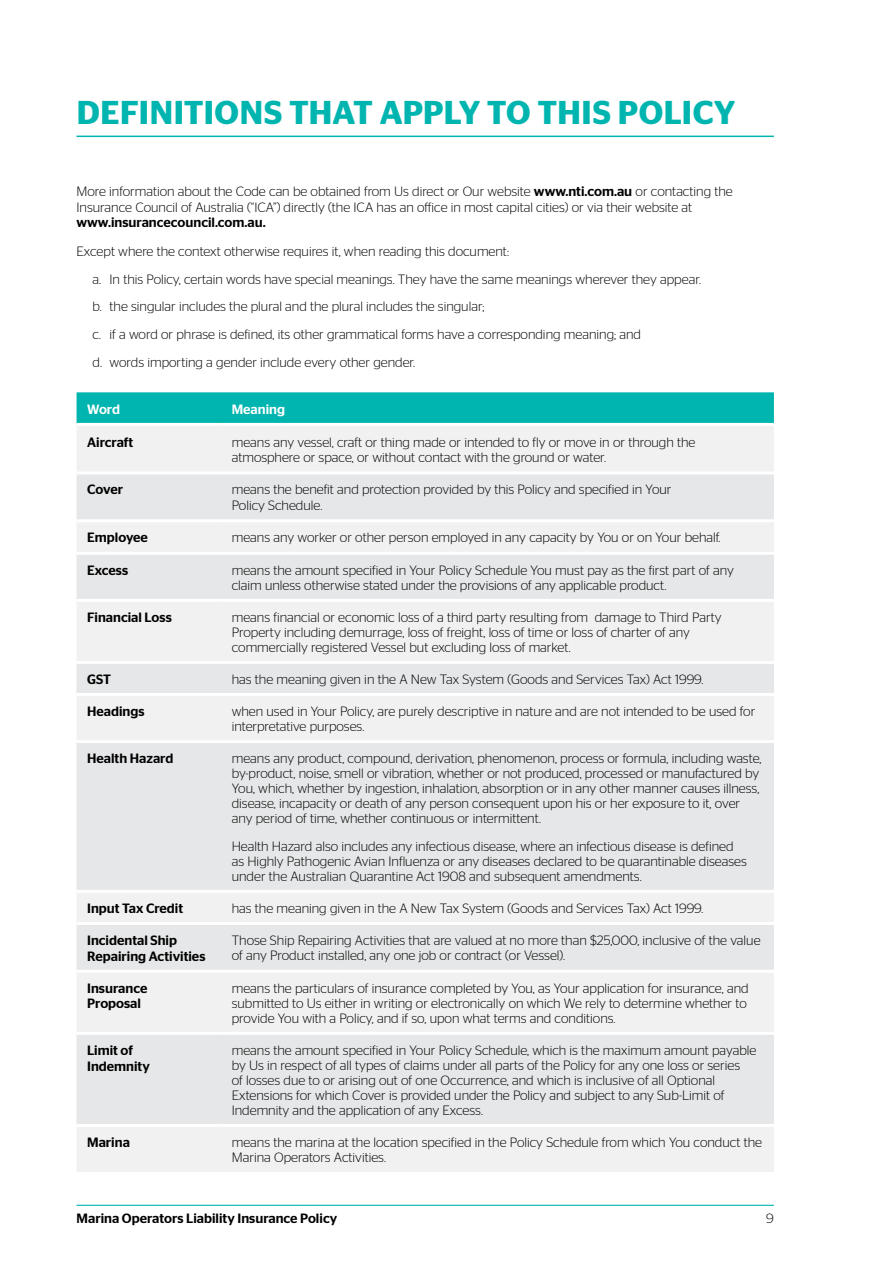
<style>
.page{position:relative;width:893px;height:1263px;background:#fff}
.page>*{position:absolute;margin:0;border:0;box-sizing:border-box;transform-origin:0 0}
.t1{font:600 33px "Stag Sans";letter-spacing:.01em;color:#00b5af}
.t2{font:300 13.5px/15px "Stag Sans";color:#000}
.t3{font:500 13.5px/15.8px "Stag Sans";color:#000}
.t4{font:500 13.5px "Stag Sans";color:#fff}
.s1{font-weight:500}
</style>
<div class="page">
<hr style="left:77px;top:1205px;width:697px;height:1px;background:#00b5af">
<hr style="left:77px;top:136px;width:697px;height:1px;background:#00b5af">
<div style="left:77px;top:392px;width:697px;height:31px;background:#00b5af"></div>
<div style="left:77px;top:426px;width:697px;height:746px;background:#f1f1f2"></div>
<svg style="left:77px;top:474px;width:697px;height:650px;fill:#e6e7e8"></svg>
<hr style="left:77px;top:552px;width:144px;height:3px;background:#fff">
<hr style="left:221px;top:552px;width:553px;height:3px;background:#fff">
<hr style="left:77px;top:471px;width:144px;height:3px;background:#fff">
<hr style="left:221px;top:471px;width:553px;height:3px;background:#fff">
<hr style="left:77px;top:519px;width:144px;height:3px;background:#fff">
<hr style="left:221px;top:519px;width:553px;height:3px;background:#fff">
<hr style="left:77px;top:599px;width:144px;height:3px;background:#fff">
<hr style="left:221px;top:599px;width:553px;height:3px;background:#fff">
<hr style="left:77px;top:661px;width:144px;height:3px;background:#fff">
<hr style="left:221px;top:661px;width:553px;height:3px;background:#fff">
<hr style="left:77px;top:693px;width:144px;height:3px;background:#fff">
<hr style="left:221px;top:693px;width:553px;height:3px;background:#fff">
<hr style="left:77px;top:740px;width:144px;height:3px;background:#fff">
<hr style="left:221px;top:740px;width:553px;height:3px;background:#fff">
<hr style="left:77px;top:890px;width:144px;height:3px;background:#fff">
<hr style="left:221px;top:890px;width:553px;height:3px;background:#fff">
<hr style="left:221px;top:922px;width:553px;height:3px;background:#fff">
<hr style="left:221px;top:970px;width:553px;height:3px;background:#fff">
<hr style="left:77px;top:1032px;width:144px;height:3px;background:#fff">
<hr style="left:221px;top:1032px;width:553px;height:3px;background:#fff">
<hr style="left:77px;top:1124px;width:144px;height:3px;background:#fff">
<hr style="left:221px;top:1124px;width:553px;height:3px;background:#fff">
<hr style="left:77px;top:922px;width:144px;height:3px;background:#fff">
<hr style="left:77px;top:970px;width:144px;height:3px;background:#fff">
<h1 class="t1" style="left:77px;top:93px;width:660px">DEFINITIONS THAT APPLY TO THIS POLICY</h1>
<p class="t2" style="left:77px;top:183px;width:658px;line-height:15.8px">More information about the Code can be obtained from Us direct or Our website <span class="s1">www.nti.com.au</span> or contacting the<br>Insurance Council of Australia (“ICA”) directly (the ICA has an office in most capital cities) or via their website at</p>
<p class="t3" style="left:77px;top:215px;width:191px">www.insurancecouncil.com.au.</p>
<p class="t2" style="left:93px;top:237px;width:610px;line-height:27.8px;text-indent:-16px">Except where the context otherwise requires it, when reading this document:<br>a. In this Policy, certain words have special meanings. They have the same meanings wherever they appear. b. the singular includes the plural and the plural includes the singular;<br>c. if a word or phrase is defined, its other grammatical forms have a corresponding meaning; and<br>d. words importing a gender include every other gender.</p>
<p class="t4" style="left:87px;top:401px;width:34px">Word</p>
<p class="t4" style="left:232px;top:401px;width:55px">Meaning</p>
<p class="t3" style="left:87px;top:435px;width:48px">Aircraft</p>
<p class="t2" style="left:232px;top:435px;width:465px">means any vessel, craft or thing made or intended to fly or move in or through the atmosphere or space, or without contact with the ground or water.</p>
<p class="t3" style="left:87px;top:482px;width:37px">Cover</p>
<p class="t2" style="left:232px;top:482px;width:441px;line-height:15.8px">means the benefit and protection provided by this Policy and specified in Your<br>Policy Schedule.</p>
<p class="t3" style="left:87px;top:530px;width:62px">Employee</p>
<p class="t2" style="left:232px;top:530px;width:490px">means any worker or other person employed in any capacity by You or on Your behalf.</p>
<p class="t3" style="left:87px;top:562px;width:43px">Excess</p>
<p class="t2" style="left:232px;top:562px;width:504px">means the amount specified in Your Policy Schedule You must pay as the first part of any claim unless otherwise stated under the provisions of any applicable product.</p>
<p class="t3" style="left:87px;top:609px;width:86px">Financial Loss</p>
<p class="t2" style="left:232px;top:609px;width:491px">means financial or economic loss of a third party resulting from damage to Third Party<br>Property including demurrage, loss of freight, loss of time or loss of charter of any commercially registered Vessel but excluding loss of market.</p>
<p class="t3" style="left:87px;top:671px;width:25px">GST</p>
<p class="t2" style="left:232px;top:671px;width:473px">has the meaning given in the A New Tax System (Goods and Services Tax) Act 1999.</p>
<p class="t3" style="left:87px;top:703px;width:59px">Headings</p>
<p class="t2" style="left:232px;top:703px;width:525px">when used in Your Policy, are purely descriptive in nature and are not intended to be used for interpretative purposes.</p>
<p class="t3" style="left:87px;top:750px;width:88px">Health Hazard</p>
<p class="t2" style="left:232px;top:751px;width:531px">means any product, compound, derivation, phenomenon, process or formula, including waste, by-product, noise, smell or vibration, whether or not produced, processed or manufactured by You, which, whether by ingestion, inhalation, absorption or in any other manner causes illness, disease, incapacity or death of any person consequent upon his or her exposure to it, over any period of time, whether continuous or intermittent.</p>
<p class="t2" style="left:232px;top:838px;width:517px">Health Hazard also includes any infectious disease, where an infectious disease is defined as Highly Pathogenic Avian Influenza or any diseases declared to be quarantinable diseases under the Australian Quarantine Act 1908 and subsequent amendments.</p>
<p class="t3" style="left:87px;top:900px;width:97px">Input Tax Credit</p>
<p class="t2" style="left:232px;top:900px;width:473px">has the meaning given in the A New Tax System (Goods and Services Tax) Act 1999.</p>
<p class="t3" style="left:87px;top:932px;width:120px">Incidental Ship<br>Repairing Activities</p>
<p class="t2" style="left:232px;top:932px;width:530px">Those Ship Repairing Activities that are valued at no more than $25,000, inclusive of the value of any Product installed, any one job or contract (or Vessel).</p>
<p class="t3" style="left:87px;top:980px;width:62px">Insurance<br>Proposal</p>
<p class="t2" style="left:232px;top:980px;width:518px">means the particulars of insurance completed by You, as Your application for insurance, and submitted to Us either in writing or electronically on which We rely to determine whether to provide You with a Policy, and if so, upon what terms and conditions.</p>
<p class="t3" style="left:87px;top:1042px;width:64px">Limit of<br>Indemnity</p>
<p class="t2" style="left:232px;top:1042px;width:526px">means the amount specified in Your Policy Schedule, which is the maximum amount payable by Us in respect of all types of claims under all parts of the Policy for any one loss or series<br>of losses due to or arising out of one Occurrence, and which is inclusive of all Optional Extensions for which Cover is provided under the Policy and subject to any Sub-Limit of Indemnity and the application of any Excess.</p>
<p class="t3" style="left:87px;top:1134px;width:44px">Marina</p>
<p class="t2" style="left:232px;top:1134px;width:532px">means the marina at the location specified in the Policy Schedule from which You conduct the<br>Marina Operators Activities.</p>
<p class="t3" style="left:77px;top:1210px;width:262px">Marina Operators Liability Insurance Policy</p>
<p class="t2" style="left:766px;top:1210px;width:9px">9</p>
</div>
